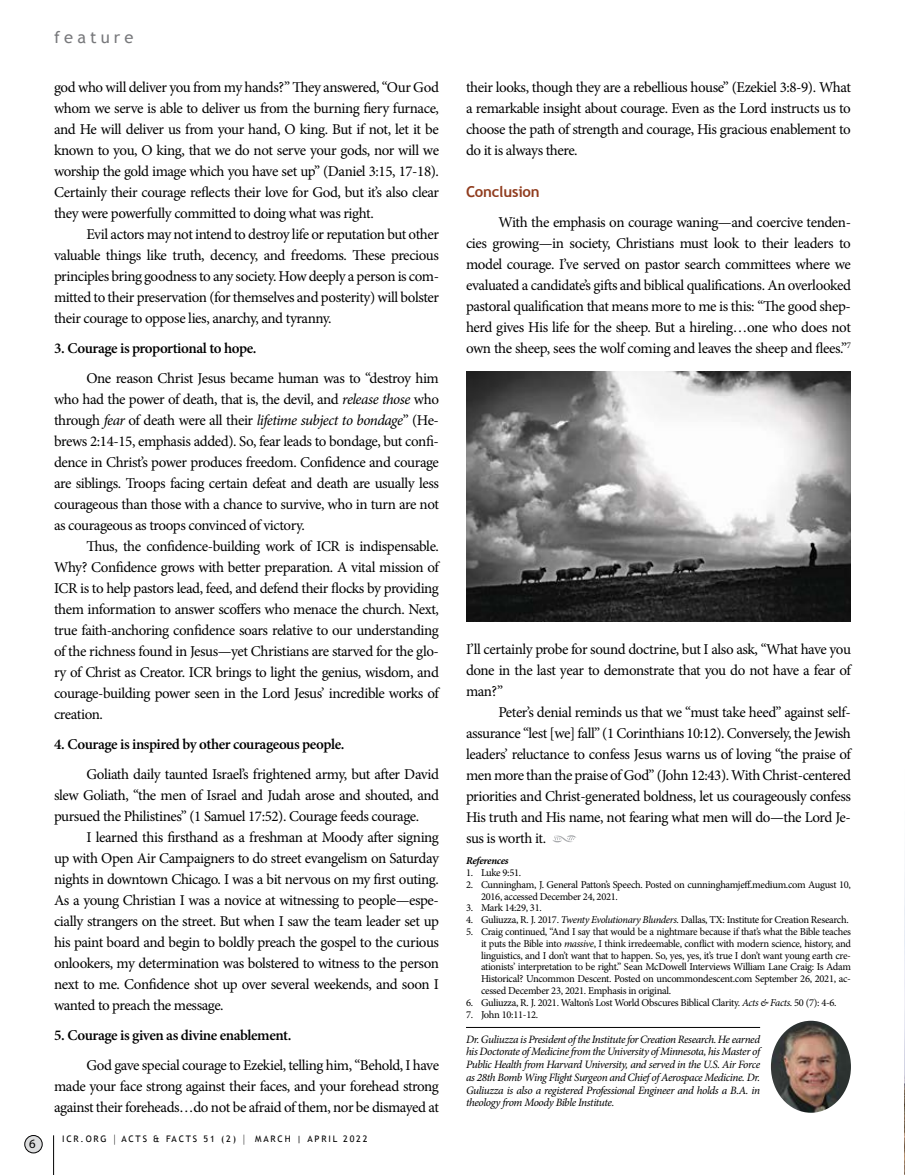
<style>
.page{position:relative;width:905px;height:1175px;background:#fff}
.page>*{position:absolute;margin:0;border:0;box-sizing:border-box;transform-origin:0 0}
.t1{font:16.5px "Trebuchet MS";letter-spacing:.25em;color:#77787b}
.t2{font:15px/21px "Minion Pro";letter-spacing:-.03em;color:#000;text-align:justify}
.t3{font:600 15px "Minion Pro";letter-spacing:-.03em;color:#000}
.t4{font:700 15px "Trebuchet MS";letter-spacing:-.015em;color:#903c1e}
.t5{font:12.75px "Myriad Pro";color:#000}
.t6{font:italic 11.25px/12.8px "Minion Pro";letter-spacing:-.035em;color:#000;text-align:justify}
.t7{font:10.5px/11.9px "Minion Pro";letter-spacing:-.03em;color:#000}
.t8{font:italic 700 10.5px "Minion Pro";letter-spacing:-.03em;color:#000}
.t9{font:9px "Trebuchet MS";letter-spacing:.2em;color:#000}
.s1{font-style:italic}
.s2{font-size:12.15px}
</style>
<div class="page">
<img style="left:904px;top:874px;width:1px;height:300px">
<div style="left:25px;top:1135px;width:17px;height:17px;background:#dcddde;border-radius:50%"></div>
<div style="left:25px;top:1135px;width:17px;height:18px;border:1px solid #000;border-radius:50%"></div>
<hr style="left:53px;top:1135px;width:1px;height:39px;background:#000">
<hr style="left:466px;top:1027px;width:294px;height:1px;background:#000">
<img style="left:771px;top:1020px;width:79px;height:92px">
<img style="left:466px;top:372px;width:384px;height:249px">
<svg style="left:552px;top:835px;width:24px;height:7px"></svg>
<p class="t5" style="left:29px;top:1136px;width:8px">6</p>
<p class="t1" style="left:54px;top:27px;width:81px">feature</p>
<p class="t2" style="left:54px;top:77px;width:386px">god who will deliver you from my hands?” They answered, “Our God whom we serve is able to deliver us from the burning fiery furnace, and He will deliver us from your hand, O king. But if not, let it be known to you, O king, that we do not serve your gods, nor will we worship the gold image which you have set up” (Daniel 3:15, 17-18).<br>Certainly their courage reflects their love for God, but it’s also clear they were powerfully committed to doing what was right.</p>
<p class="t2" style="left:54px;top:224px;width:386px;text-indent:32px">Evil actors may not intend to destroy life or reputation but other valuable things like truth, decency, and freedoms. These precious principles bring goodness to any society. How deeply a person is com&shy;mitted to their preservation (for themselves and posterity) will bolster their courage to oppose lies, anarchy, and tyranny.</p>
<p class="t3" style="left:54px;top:338px;width:204px">3. Courage is proportional to hope.</p>
<p class="t2" style="left:54px;top:368px;width:386px;text-indent:32px">One reason Christ Jesus became human was to “destroy him who had the power of death, that is, the devil, and <span class="s1">release those</span> who through <span class="s1">fear</span> of death were all their <span class="s1">lifetime subject to bondage</span>” (He&shy;brews 2:14-15, emphasis added). So, fear leads to bondage, but confi&shy;dence in Christ’s power produces freedom. Confidence and courage are siblings. Troops facing certain defeat and death are usually less courageous than those with a chance to survive, who in turn are not as courageous as troops convinced of victory.</p>
<p class="t2" style="left:54px;top:536px;width:386px;text-indent:32px">Thus, the confidence-building work of ICR is indispensable.<br>Why? Confidence grows with better preparation. A vital mission of ICR is to help pastors lead, feed, and defend their flocks by providing them information to answer scoffers who menace the church. Next, true faith-anchoring confidence soars relative to our understanding of the richness found in Jesus—yet Christians are starved for the glo&shy;ry of Christ as Creator. ICR brings to light the genius, wisdom, and courage-building power seen in the Lord Jesus’ incredible works of creation.</p>
<p class="t3" style="left:54px;top:734px;width:292px">4. Courage is inspired by other courageous people.</p>
<p class="t2" style="left:54px;top:764px;width:386px;text-indent:32px">Goliath daily taunted Israel’s frightened army, but after David slew Goliath, “the men of Israel and Judah arose and shouted, and pursued the Philistines” (1 Samuel 17:52). Courage feeds courage.</p>
<p class="t2" style="left:54px;top:827px;width:386px;text-indent:32px">I learned this firsthand as a freshman at Moody after signing up with Open Air Campaigners to do street evangelism on Saturday nights in downtown Chicago. I was a bit nervous on my first outing.<br>As a young Christian I was a novice at witnessing to people—espe&shy;cially strangers on the street. But when I saw the team leader set up his paint board and begin to boldly preach the gospel to the curious onlookers, my determination was bolstered to witness to the person next to me. Confidence shot up over several weekends, and soon I wanted to preach the message.</p>
<p class="t3" style="left:54px;top:1025px;width:239px">5. Courage is given as divine enablement.</p>
<p class="t2" style="left:54px;top:1055px;width:386px;text-indent:32px">God gave special courage to Ezekiel, telling him, “Behold, I have made your face strong against their faces, and your forehead strong against their foreheads…do not be afraid of them, nor be dismayed at</p>
<p class="t9" style="left:62px;top:1133px;width:307px">ICR.ORG <span class="s2">|</span> ACTS &amp; FACTS 51 (2) <span class="s2">|</span> MARCH | APRIL 2022</p>
<p class="t2" style="left:466px;top:77px;width:386px">their looks, though they are a rebellious house” (Ezekiel 3:8-9). What a remarkable insight about courage. Even as the Lord instructs us to choose the path of strength and courage, His gracious enablement to do it is always there.</p>
<p class="t4" style="left:466px;top:182px;width:75px">Conclusion</p>
<p class="t2" style="left:466px;top:212px;width:386px;text-indent:32px">With the emphasis on courage waning—and coercive tenden&shy;cies growing—in society, Christians must look to their leaders to model courage. I’ve served on pastor search committees where we evaluated a candidate’s gifts and biblical qualifications. An overlooked pastoral qualification that means more to me is this: “The good shep&shy;herd gives His life for the sheep. But a hireling…one who does not own the sheep, sees the wolf coming and leaves the sheep and flees.”<sup>7</sup></p>
<p class="t2" style="left:466px;top:639px;width:386px">I’ll certainly probe for sound doctrine, but I also ask, “What have you done in the last year to demonstrate that you do not have a fear of man?”</p>
<p class="t2" style="left:466px;top:702px;width:386px;text-indent:32px">Peter’s denial reminds us that we “must take heed” against self&shy;assurance “lest [we] fall” (1 Corinthians 10:12). Conversely, the Jewish leaders’ reluctance to confess Jesus warns us of loving “the praise of men more than the praise of God” (John 12:43). With Christ-centered priorities and Christ-generated boldness, let us courageously confess His truth and His name, not fearing what men will do—the Lord Je&shy;sus is worth it.</p>
<p class="t8" style="left:466px;top:853px;width:44px">References</p>
<p class="t7" style="left:466px;top:866px;width:57px">1. Luke 9:51.</p>
<p class="t7" style="left:481px;top:878px;width:371px;text-indent:-15px">2. Cunningham, J. General Patton’s Speech. Posted on cunninghamjeff.medium.com August 10,<br>2016, accessed December 24, 2021.</p>
<p class="t7" style="left:466px;top:902px;width:77px">3. Mark 14:29, 31.</p>
<p class="t7" style="left:466px;top:914px;width:384px">4. Guliuzza, R. J. 2017. <span class="s1">Twenty Evolutionary Blunders</span>. Dallas, TX: Institute for Creation Research.</p>
<p class="t7" style="left:481px;top:925px;width:371px;text-align:justify;text-indent:-15px">5. Craig continued, “And I say that would be a nightmare because if that’s what the Bible teaches it puts the Bible into <span class="s1">massive</span>, I think irredeemable, conflict with modern science, history, and linguistics, and I don’t want that to happen. So, yes, yes, it’s true I don’t want young earth cre&shy;ationists’ interpretation to be right.” Sean McDowell Interviews William Lane Craig: Is Adam Historical? Uncommon Descent. Posted on uncommondescent.com September 26, 2021, ac&shy;cessed December 23, 2021. Emphasis in original.</p>
<p class="t7" style="left:466px;top:996px;width:372px">6. Guliuzza, R. J. 2021. Walton’s Lost World Obscures Biblical Clarity. <span class="s1">Acts &amp; Facts</span>. 50 (7): 4-6.</p>
<p class="t7" style="left:466px;top:1008px;width:74px">7. John 10:11-12.</p>
<p class="t6" style="left:466px;top:1032px;width:296px">Dr. Guliuzza is President of the Institute for Creation Research. He earned his Doctorate of Medicine from the University of Minnesota, his Master of Public Health from Harvard University, and served in the U.S. Air Force as 28th Bomb Wing Flight Surgeon and Chief of Aerospace Medicine. Dr.<br>Guliuzza is also a registered Professional Engineer and holds a B.A. in theology from Moody Bible Institute.</p>
</div>
